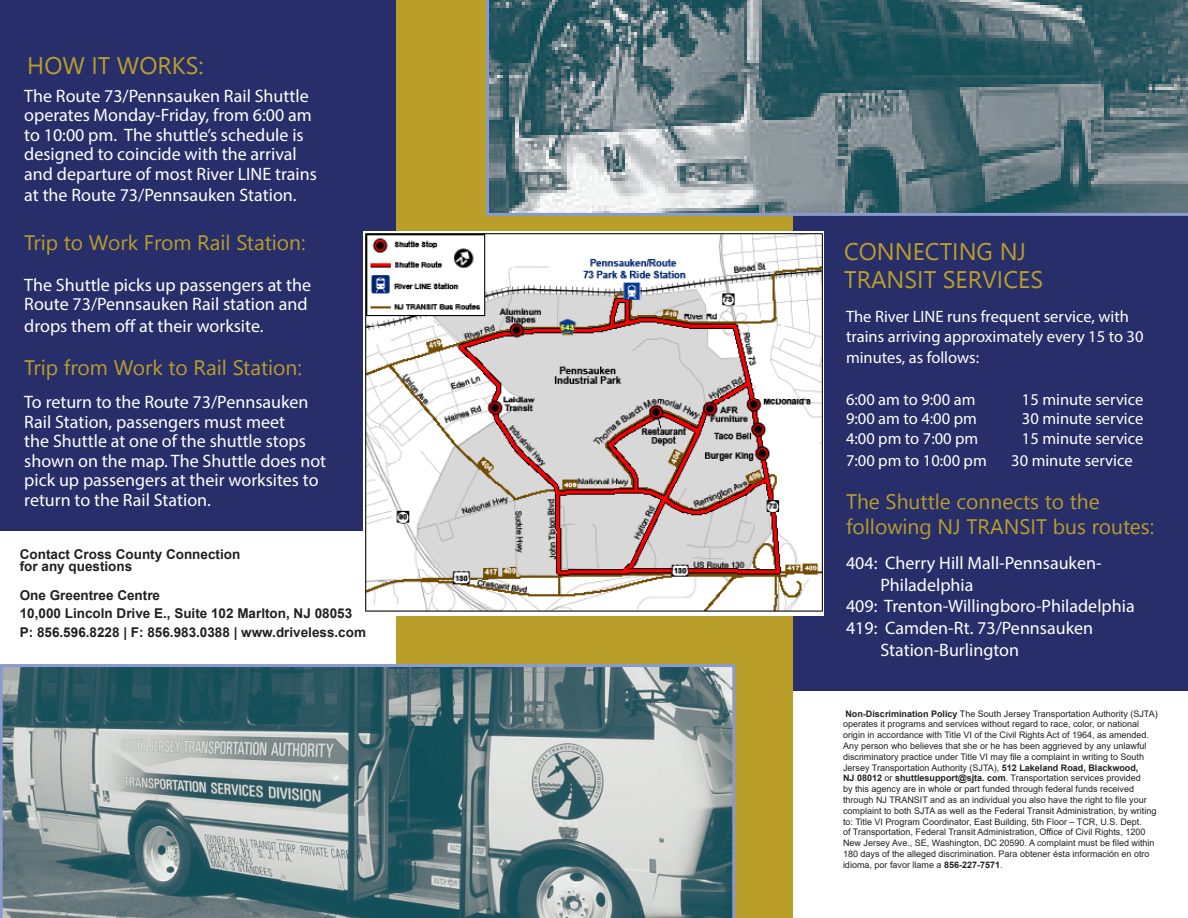
<style>
.page{position:relative;width:1188px;height:918px;background:#272e6a}
.page>*{position:absolute;margin:0;border:0;box-sizing:border-box;transform-origin:0 0}
.t1{font:24px "Nirmala UI";color:#ba9e2a}
.t2{font:21px "Nirmala UI";color:#ba9e2a}
.t3{font:18px/19.5px "Myriad Pro";color:#fff}
.t4{font:16.5px/19.8px "Myriad Pro";color:#fff}
.t5{font:700 13.5px "Arial";color:#231f20}
.t6{font:9px/10.8px "Arial";color:#231f20}
.s1{font-weight:700}
</style>
<div class="page">
<div style="left:0;top:531px;width:396px;height:133px;background:#fff"></div>
<div style="left:792px;top:691px;width:396px;height:227px;background:#fff"></div>
<div style="left:396px;top:0;width:396px;height:918px;background:#ba9e2a"></div>
<svg style="left:486px;top:0;width:702px;height:216px;background:#5f7b82"></svg>
<svg style="left:0;top:664px;width:735px;height:254px;background:#758d91"></svg>
<img style="left:364px;top:231px;width:460px;height:385px">
<p class="t1" style="left:27px;top:46px;width:178px">HOW IT WORKS:</p>
<p class="t3" style="left:24px;top:86px;width:289px">The Route 73/Pennsauken Rail Shuttle operates Monday-Friday, from 6:00 am to 10:00 pm. The shuttle’s schedule is designed to coincide with the arrival</p>
<p class="t3" style="left:24px;top:162px;width:294px;line-height:21.6px">and departure of most River LINE trains at the Route 73/Pennsauken Station.</p>
<p class="t2" style="left:24px;top:225px;width:283px">Trip to Work From Rail Station:</p>
<p class="t3" style="left:24px;top:275px;width:288px">The Shuttle picks up passengers at the<br>Route 73/Pennsauken Rail station and</p>
<p class="t3" style="left:24px;top:316px;width:241px">drops them off at their worksite.</p>
<p class="t2" style="left:24px;top:351px;width:279px">Trip from Work to Rail Station:</p>
<p class="t3" style="left:24px;top:392px;width:303px">To return to the Route 73/Pennsauken Rail Station, passengers must meet<br>the Shuttle at one of the shuttle stops shown on the map. The Shuttle does not pick up passengers at their worksites to return to the Rail Station.</p>
<p class="t5" style="left:20px;top:545px;width:222px">Contact Cross County Connection</p>
<p class="t5" style="left:20px;top:557px;width:114px">for any questions</p>
<p class="t5" style="left:20px;top:585px;width:142px">One Greentree Centre</p>
<p class="t5" style="left:20px;top:603px;width:334px">10,000 Lincoln Drive E., Suite 102 Marlton, NJ 08053</p>
<p class="t5" style="left:20px;top:623px;width:348px">P: 856.596.8228 | F: 856.983.0388 | www.driveless.com</p>
<p class="t1" style="left:844px;top:232px;width:184px">CONNECTING NJ</p>
<p class="t1" style="left:844px;top:260px;width:200px">TRANSIT SERVICES</p>
<p class="t4" style="left:846px;top:306px;width:299px">The River LINE runs frequent service, with trains arriving approximately every 15 to 30</p>
<p class="t4" style="left:846px;top:347px;width:135px">minutes, as follows:</p>
<p class="t4" style="left:846px;top:389px;width:131px">6:00 am to 9:00 am</p>
<p class="t4" style="left:1022px;top:389px;width:123px">15 minute service</p>
<p class="t4" style="left:846px;top:409px;width:132px">9:00 am to 4:00 pm</p>
<p class="t4" style="left:1022px;top:409px;width:123px">30 minute service</p>
<p class="t4" style="left:846px;top:428px;width:134px">4:00 pm to 7:00 pm</p>
<p class="t4" style="left:1022px;top:428px;width:123px">15 minute service</p>
<p class="t4" style="left:846px;top:450px;width:142px">7:00 pm to 10:00 pm</p>
<p class="t4" style="left:1011px;top:450px;width:123px">30 minute service</p>
<p class="t2" style="left:846px;top:484px;width:255px">The Shuttle connects to the</p>
<p class="t2" style="left:846px;top:510px;width:310px">following NJ TRANSIT bus routes:</p>
<p class="t3" style="left:846px;top:553px;width:257px">404: Cherry Hill Mall-Pennsauken-</p>
<p class="t3" style="left:880px;top:575px;width:95px">Philadelphia</p>
<p class="t3" style="left:846px;top:596px;width:290px">409: Trenton-Willingboro-Philadelphia</p>
<p class="t3" style="left:846px;top:618px;width:249px">419: Camden-Rt. 73/Pennsauken</p>
<p class="t3" style="left:880px;top:640px;width:140px">Station-Burlington</p>
<p class="t6" style="left:843px;top:708px;width:316px"><span class="s1">Non-Discrimination Policy</span> The South Jersey Transportation Authority (SJTA) operates it programs and services without regard to race, color, or national origin in accordance with Title VI of the Civil Rights Act of 1964, as amended.<br>Any person who believes that she or he has been aggrieved by any unlawful discriminatory practice under Title VI may file a complaint in writing to South Jersey Transportation Authority (SJTA), <span class="s1">512 Lakeland Road, Blackwood,<br>NJ 08012</span> or <span class="s1">shuttlesupport@sjta. com</span>. Transportation services provided<br>by this agency are in whole or part funded through federal funds received through NJ TRANSIT and as an individual you also have the right to file your complaint to both SJTA as well as the Federal Transit Administration, by writing to: Title VI Program Coordinator, East Building, 5th Floor – TCR, U.S. Dept.<br>of Transportation, Federal Transit Administration, Office of Civil Rights, 1200<br>New Jersey Ave., SE, Washington, DC 20590. A complaint must be filed within 180 days of the alleged discrimination. Para obtener ésta información en otro idioma, por favor llame a <span class="s1">856-227-7571</span>.</p>
</div>
